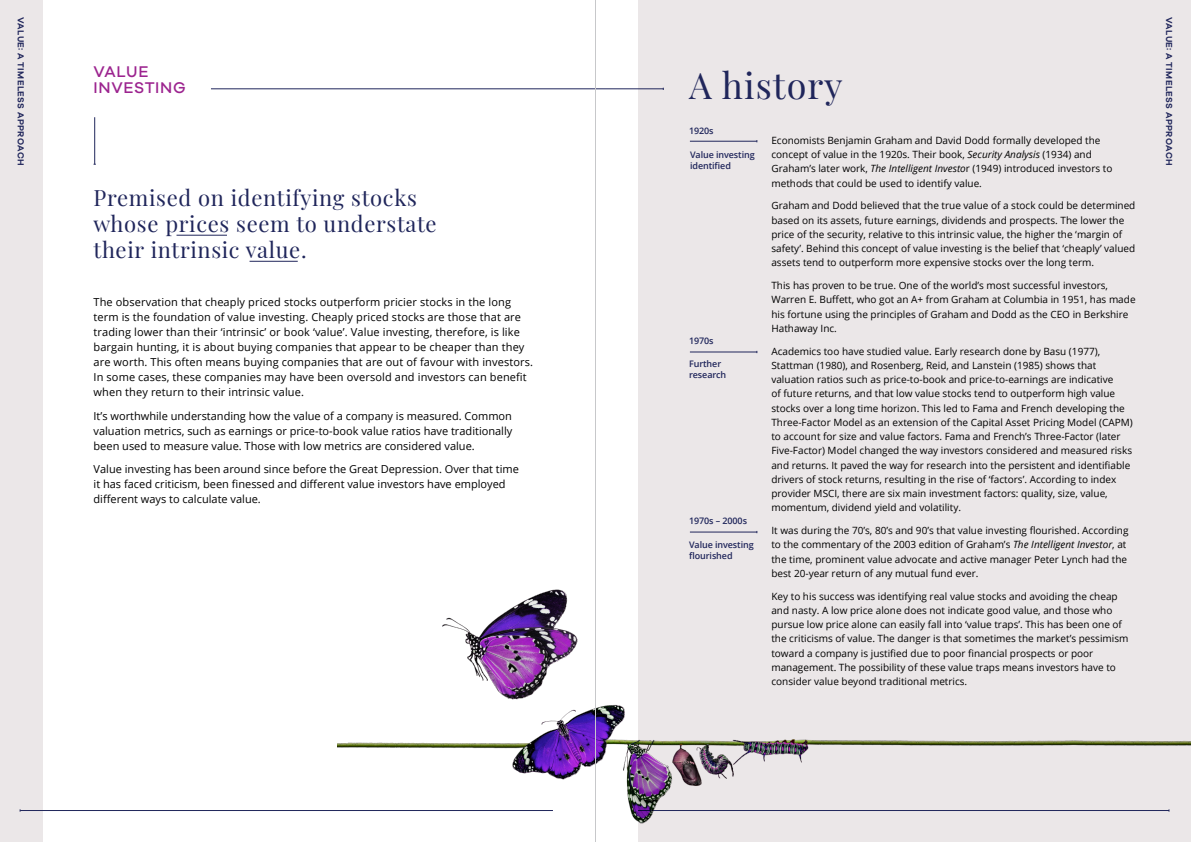
<style>
.page{position:relative;width:1191px;height:842px;background:#fff}
.page>*{position:absolute;margin:0;border:0;box-sizing:border-box;transform-origin:0 0}
.t1{font:36px "Playfair Display";letter-spacing:.03em;color:#20265b}
.t2{font:22px/26px "Playfair Display";letter-spacing:.03em;color:#20265b}
.t3{font:500 16px/16px "Galano Grotesque";letter-spacing:.04em;color:#9c248f}
.t4{font:11px/15px "Open Sans";letter-spacing:.01em;color:#000}
.t5{font:10px/14.2px "Open Sans";color:#000}
.t6{font:600 9px/11px "Open Sans";letter-spacing:-.01em;color:#20265b}
.t7{font:600 9px "Galano Grotesque";letter-spacing:.04em;color:#20265b}
.s1{font-style:italic}
</style>
<div class="page">
<div style="left:638px;top:0;width:553px;height:842px;background:#ebe7e8"></div>
<hr style="left:94px;top:117px;width:1px;height:47px;background:#20265b">
<hr style="left:176px;top:235px;width:51px;height:1px;background:#20265b">
<hr style="left:249px;top:261px;width:49px;height:1px;background:#20265b">
<hr style="left:211px;top:89px;width:452px;height:1px;background:#20265b">
<div style="left:0;top:0;width:43px;height:842px;background:#ebe7e8"></div>
<hr style="left:20px;top:810px;width:533px;height:1px;background:#20265b">
<hr style="left:690px;top:352px;width:67px;height:1px;background:#20265b">
<hr style="left:690px;top:141px;width:67px;height:1px;background:#20265b">
<img style="left:337px;top:589px;width:854px;height:235px">
<hr style="left:690px;top:532px;width:67px;height:1px;background:#20265b">
<hr style="left:595px;top:0;width:1px;height:842px;background:#c7c8ca">
<p class="t7" style="left:26px;top:17px;width:150px;rotate:90deg">VALUE: A TIMELESS APPROACH</p>
<p class="t7" style="left:1174px;top:17px;width:150px;rotate:90deg">VALUE: A TIMELESS APPROACH</p>
<h3 class="t3" style="left:94px;top:63px;width:93px">VALUE<br>INVESTING</h3>
<h1 class="t1" style="left:689px;top:57px;width:155px">A history</h1>
<p class="t5" style="left:771px;top:133px;width:342px">Economists Benjamin Graham and David Dodd formally developed the concept of value in the 1920s. Their book, <span class="s1">Security Analysis</span> (1934) and Graham’s later work, <span class="s1">The Intelligent Investo</span>r (1949) introduced investors to methods that could be used to identify value.</p>
<p class="t5" style="left:771px;top:198px;width:365px">Graham and Dodd believed that the true value of a stock could be determined based on its assets, future earnings, dividends and prospects. The lower the price of the security, relative to this intrinsic value, the higher the ‘margin of safety’. Behind this concept of value investing is the belief that ‘cheaply’ valued assets tend to outperform more expensive stocks over the long term.</p>
<p class="t5" style="left:771px;top:278px;width:366px">This has proven to be true. One of the world’s most successful investors, Warren E. Buffett, who got an A+ from Graham at Columbia in 1951, has made his fortune using the principles of Graham and Dodd as the CEO in Berkshire Hathaway Inc.</p>
<p class="t5" style="left:771px;top:344px;width:363px">Academics too have studied value. Early research done by Basu (1977), Stattman (1980), and Rosenberg, Reid, and Lanstein (1985) shows that valuation ratios such as price-to-book and price-to-earnings are indicative<br>of future returns, and that low value stocks tend to outperform high value stocks over a long time horizon. This led to Fama and French developing the Three-Factor Model as an extension of the Capital Asset Pricing Model (CAPM) to account for size and value factors. Fama and French’s Three-Factor (later Five-Factor) Model changed the way investors considered and measured risks and returns. It paved the way for research into the persistent and identifiable drivers of stock returns, resulting in the rise of ‘factors’. According to index provider MSCI, there are six main investment factors: quality, size, value, momentum, dividend yield and volatility.</p>
<p class="t5" style="left:771px;top:523px;width:359px">It was during the 70’s, 80’s and 90’s that value investing flourished. According to the commentary of the 2003 edition of Graham’s <span class="s1">The Intelligent Investor</span>, at the time, prominent value advocate and active manager Peter Lynch had the best 20‑year return of any mutual fund ever.</p>
<p class="t5" style="left:771px;top:589px;width:358px">Key to his success was identifying real value stocks and avoiding the cheap and nasty. A low price alone does not indicate good value, and those who pursue low price alone can easily fall into ‘value traps’. This has been one of the criticisms of value. The danger is that sometimes the market’s pessimism toward a company is justified due to poor financial prospects or poor management. The possibility of these value traps means investors have to consider value beyond traditional metrics.</p>
<p class="t6" style="left:689px;top:125px;width:26px">1920s</p>
<p class="t6" style="left:690px;top:149px;width:66px">Value investing identified</p>
<h2 class="t2" style="left:94px;top:183px;width:345px">Premised on identifying stocks whose prices seem to understate their intrinsic value.</h2>
<p class="t4" style="left:94px;top:294px;width:441px">The observation that cheaply priced stocks outperform pricier stocks in the long term is the foundation of value investing. Cheaply priced stocks are those that are trading lower than their ‘intrinsic’ or book ‘value’. Value investing, therefore, is like bargain hunting, it is about buying companies that appear to be cheaper than they are worth. This often means buying companies that are out of favour with investors.<br>In some cases, these companies may have been oversold and investors can benefit when they return to their intrinsic value.</p>
<p class="t4" style="left:94px;top:408px;width:420px;text-align:justify">It’s worthwhile understanding how the value of a company is measured. Common valuation metrics, such as earnings or price-to-book value ratios have traditionally been used to measure value. Those with low metrics are considered value.</p>
<p class="t4" style="left:94px;top:461px;width:427px">Value investing has been around since before the Great Depression. Over that time it has faced criticism, been finessed and different value investors have employed different ways to calculate value.</p>
<p class="t6" style="left:689px;top:335px;width:26px">1970s</p>
<p class="t6" style="left:689px;top:358px;width:39px">Further research</p>
<p class="t6" style="left:689px;top:515px;width:59px">1970s – 2000s</p>
<p class="t6" style="left:689px;top:539px;width:66px">Value investing flourished</p>
</div>
